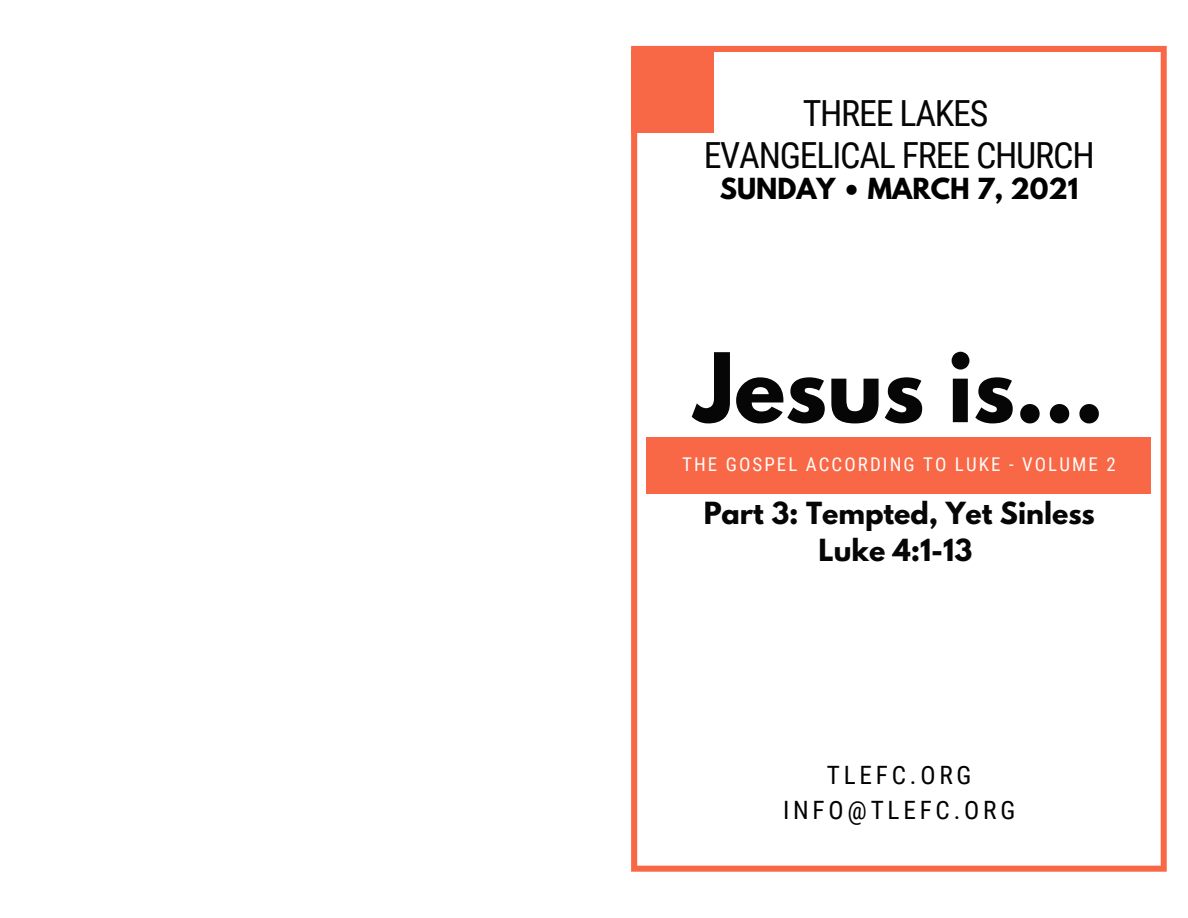
<style>
.page{position:relative;width:1188px;height:918px;background:#fff}
.page>*{position:absolute;margin:0;border:0;box-sizing:border-box;transform-origin:0 0}
.t1{font:700 84.9px "League Spartan";color:#000}
.t2{font:36px/42.8px "Roboto Condensed";letter-spacing:-.035em;color:#000;text-align:center}
.t3{font:700 27px/37.2px "League Spartan";color:#000;text-align:center}
.t4{font:700 25.8px "League Spartan";color:#000}
.t5{font:25.2px "Roboto Condensed";letter-spacing:.15em;color:#000}
.t6{font:18.9px "Roboto Condensed";letter-spacing:.11em;color:#fff}
</style>
<div class="page">
<svg style="left:631px;top:46px;width:536px;height:826px"></svg>
<div style="left:646px;top:437px;width:505px;height:56px;background:#f96846"></div>
<div style="left:631px;top:51px;width:82px;height:82px;background:#f96846"></div>
<h2 class="t2" style="left:704px;top:92px;width:393px">THREE LAKES<br>EVANGELICAL FREE CHURCH</h2>
<p class="t4" style="left:720px;top:176px;width:360px">SUNDAY • MARCH 7, 2021</p>
<h1 class="t1" style="left:694px;top:346px;width:411px">Jesus is...</h1>
<p class="t6" style="left:682px;top:454px;width:435px">THE GOSPEL ACCORDING TO LUKE - VOLUME 2</p>
<p class="t3" style="left:703px;top:498px;width:393px">Part 3: Tempted, Yet Sinless<br>Luke 4:1-13</p>
<p class="t5" style="left:827px;top:761px;width:146px">TLEFC.ORG</p>
<p class="t5" style="left:783px;top:796px;width:234px">INFO@TLEFC.ORG</p>
</div>
